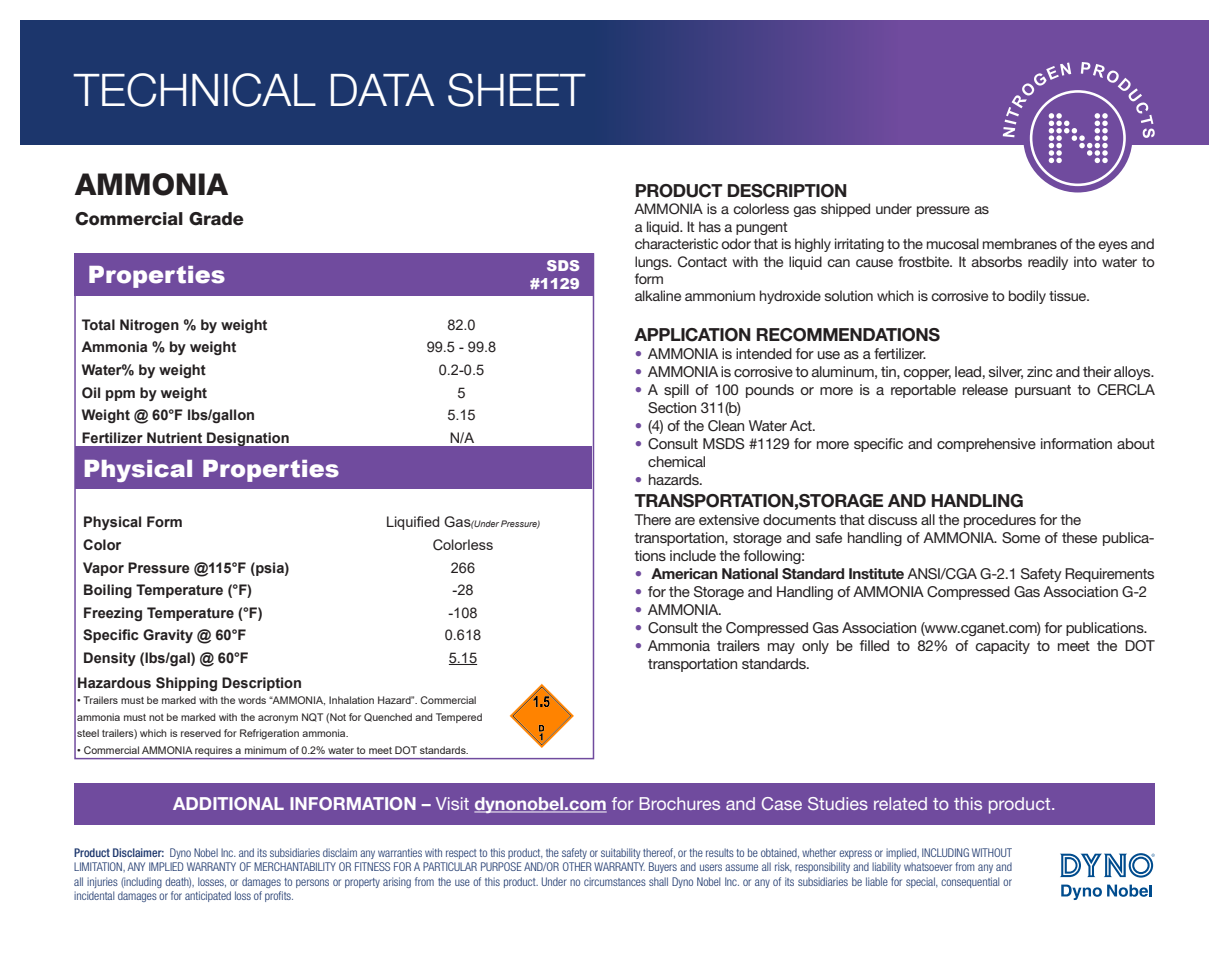
<style>
.page{position:relative;width:1229px;height:959px;background:#fff}
.page>*{position:absolute;margin:0;border:0;box-sizing:border-box;transform-origin:0 0}
.t1{font:300 45px "Helvetica Neue LT Std";color:#fff}
.t2{font:800 30px "Helvetica Neue LT Std";color:#231f20}
.t3{font:900 24px "Arial";color:#fff}
.t4{font:18px "Helvetica Neue LT Std";color:#fff}
.t5{font:700 18px "Helvetica Neue LT Std";letter-spacing:-.02em;color:#231f20}
.t6{font:800 18px "Helvetica Neue LT Std";color:#231f20}
.t7{font:15px/18px "Helvetica Neue LT Std";letter-spacing:-.02em;color:#231f20}
.t8{font:700 15px "Helvetica Neue LT Std";letter-spacing:-.02em;color:#231f20}
.t9{font:900 15px/18px "Arial";color:#fff;text-align:right}
.t10{font:14.55px/17.4px "Helvetica Neue LT Std";letter-spacing:-.02em;color:#231f20}
.t11{font:700 14.55px "Arial";color:#231f20}
.t12{font:14.55px "Arial";color:#231f20}
.t13{font:300 condensed 12px/14.4px "Helvetica Neue LT Std";color:#1c366c;text-align:justify}
.t14{font:10.5px/16.5px "Arial";color:#231f20}
.t15{font:italic 9px "Arial";color:#231f20}
.s1{font-style:normal;font-size:14.55px}
.s2{color:#704b9e}
.s3{font-weight:400}
.s4{font-weight:700}
.s5{font-weight:500}
</style>
<div class="page">
<div style="left:20px;top:20px;width:1188px;height:124px;background:#1c366c"></div>
<svg style="left:631px;top:20px;width:577px;height:124px;background:#5b4591"></svg>
<svg style="left:1060px;top:853px;width:94px;height:24px"></svg>
<svg style="left:1061px;top:884px;width:40px;height:16px"></svg>
<svg style="left:1107px;top:884px;width:44px;height:12px"></svg>
<svg style="left:1002px;top:62px;width:152px;height:130px"></svg>
<svg style="left:509px;top:683px;width:65px;height:65px"></svg>
<div style="left:74px;top:782px;width:1080px;height:42px;background:#704b9e"></div>
<hr style="left:474px;top:811px;width:132px;height:1px;background:#fff">
<div style="left:74px;top:253px;width:519px;height:42px;background:#704b9e"></div>
<div style="left:75px;top:446px;width:516px;height:42px;background:#704b9e"></div>
<svg style="left:449px;top:664px;width:28px;height:1px"></svg>
<h1 class="t1" style="left:74px;top:63px;width:512px">TECHNICAL DATA SHEET</h1>
<h2 class="t2" style="left:75px;top:166px;width:154px">AMMONIA</h2>
<p class="t6" style="left:75px;top:207px;width:170px">Commercial Grade</p>
<h3 class="t3" style="left:88px;top:257px;width:139px">Properties</h3>
<p class="t9" style="left:530px;top:256px;width:51px">SDS #1129</p>
<p class="t11" style="left:82px;top:314px;width:187px">Total Nitrogen % by weight</p>
<p class="t12" style="left:447px;top:314px;width:30px">82.0</p>
<p class="t11" style="left:82px;top:337px;width:156px">Ammonia % by weight</p>
<p class="t12" style="left:427px;top:337px;width:71px">99.5 - 99.8</p>
<p class="t11" style="left:82px;top:359px;width:125px">Water% by weight</p>
<p class="t12" style="left:439px;top:360px;width:47px">0.2-0.5</p>
<p class="t11" style="left:82px;top:382px;width:127px">Oil ppm by weight</p>
<p class="t12" style="left:457px;top:382px;width:10px">5</p>
<p class="t11" style="left:82px;top:405px;width:175px">Weight @ 60°F lbs/gallon</p>
<p class="t12" style="left:447px;top:405px;width:30px">5.15</p>
<p class="t11" style="left:82px;top:427px;width:209px">Fertilizer Nutrient Designation</p>
<p class="t12" style="left:450px;top:427px;width:26px">N/A</p>
<h3 class="t3" style="left:83px;top:451px;width:258px">Physical Properties</h3>
<p class="t11" style="left:83px;top:512px;width:101px">Physical Form</p>
<p class="t15" style="left:386px;top:518px;width:155px"><span class="s1">Liquified Gas</span>(Under Pressure)</p>
<p class="t11" style="left:83px;top:534px;width:39px">Color</p>
<p class="t12" style="left:433px;top:535px;width:62px">Colorless</p>
<p class="t11" style="left:83px;top:557px;width:208px">Vapor Pressure @115°F (psia)</p>
<p class="t12" style="left:451px;top:557px;width:26px">266</p>
<p class="t11" style="left:83px;top:579px;width:170px">Boiling Temperature (°F)</p>
<p class="t12" style="left:452px;top:580px;width:23px">-28</p>
<p class="t11" style="left:83px;top:602px;width:181px">Freezing Temperature (°F)</p>
<p class="t12" style="left:448px;top:602px;width:31px">-108</p>
<p class="t11" style="left:83px;top:625px;width:165px">Specific Gravity @ 60°F</p>
<p class="t12" style="left:445px;top:625px;width:38px">0.618</p>
<p class="t11" style="left:83px;top:647px;width:167px">Density (lbs/gal) @ 60°F</p>
<p class="t12" style="left:449px;top:647px;width:30px">5.15</p>
<p class="t11" style="left:77px;top:672px;width:226px">Hazardous Shipping Description</p>
<p class="t14" style="left:77px;top:692px;width:407px">• Trailers must be marked with the words “AMMONIA, Inhalation Hazard”. Commercial ammonia must not be marked with the acronym NQT (Not for Quenched and Tempered steel trailers) which is reserved for Refrigeration ammonia.</p>
<p class="t14" style="left:77px;top:742px;width:393px">• Commercial AMMONIA requires a minimum of 0.2% water to meet DOT standards.</p>
<p class="t5" style="left:634px;top:179px;width:214px">PRODUCT DESCRIPTION</p>
<p class="t10" style="left:634px;top:200px;width:521px">AMMONIA is a colorless gas shipped under pressure as<br>a liquid. It has a pungent<br>characteristic odor that is highly irritating to the mucosal membranes of the eyes and lungs. Contact with the liquid can cause frostbite. It absorbs readily into water to form<br>alkaline ammonium hydroxide solution which is corrosive to bodily tissue.</p>
<p class="t5" style="left:634px;top:323px;width:307px">APPLICATION RECOMMENDATIONS</p>
<p class="t7" style="left:634px;top:344px;width:293px"><span class="s2">•</span> AMMONIA is intended for use as a fertilizer.</p>
<p class="t7" style="left:634px;top:362px;width:521px"><span class="s2">•</span> AMMONIA is corrosive to aluminum, tin, copper, lead, silver, zinc and their alloys.</p>
<p class="t7" style="left:648px;top:380px;width:508px;text-indent:-14px"><span class="s2">•</span> A spill of 100 pounds or more is a reportable release pursuant to CERCLA<br>Section 311(b)</p>
<p class="t7" style="left:634px;top:416px;width:183px"><span class="s2">•</span> (4) of the Clean Water Act.</p>
<p class="t7" style="left:648px;top:434px;width:508px;text-indent:-14px"><span class="s2">•</span> Consult MSDS #1129 for more specific and comprehensive information about chemical</p>
<p class="t7" style="left:634px;top:470px;width:70px"><span class="s2">•</span> hazards.</p>
<p class="t5" style="left:634px;top:489px;width:390px">TRANSPORTATION,STORAGE AND HANDLING</p>
<p class="t7" style="left:634px;top:510px;width:521px">There are extensive documents that discuss all the procedures for the transportation, storage and safe handling of AMMONIA. Some of these publica&shy;tions include the following:</p>
<p class="t8" style="left:634px;top:564px;width:521px"><span class="s2">•</span> American National Standard Institute <span class="s3">ANSI/CGA G-2.1 Safety Requirements</span></p>
<p class="t7" style="left:634px;top:582px;width:514px"><span class="s2">•</span> for the Storage and Handling of AMMONIA Compressed Gas Association G-2</p>
<p class="t7" style="left:634px;top:600px;width:89px"><span class="s2">•</span> AMMONIA.</p>
<p class="t7" style="left:634px;top:618px;width:514px"><span class="s2">•</span> Consult the Compressed Gas Association (www.cganet.com) for publications.</p>
<p class="t7" style="left:648px;top:636px;width:508px;text-indent:-14px"><span class="s2">•</span> Ammonia trailers may only be filled to 82% of capacity to meet the DOT transportation standards.</p>
<p class="t4" style="left:173px;top:793px;width:884px"><span class="s4">ADDITIONAL INFORMATION –</span> Visit <span class="s4">dynonobel.com</span> for Brochures and Case Studies related to this product.</p>
<p class="t13" style="left:74px;top:845px;width:939px"><span class="s5">Product Disclaimer:</span> Dyno Nobel Inc. and its subsidiaries disclaim any warranties with respect to this product, the safety or suitability thereof, or the results to be obtained, whether express or implied, INCLUDING WITHOUT LIMITATION, ANY IMPLIED WARRANTY OF MERCHANTABILITY OR FITNESS FOR A PARTICULAR PURPOSE AND/OR OTHER WARRANTY. Buyers and users assume all risk, responsibility and liability whatsoever from any and all injuries (including death), losses, or damages to persons or property arising from the use of this product. Under no circumstances shall Dyno Nobel Inc. or any of its subsidiaries be liable for special, consequential or incidental damages or for anticipated loss of profits.</p>
</div>
